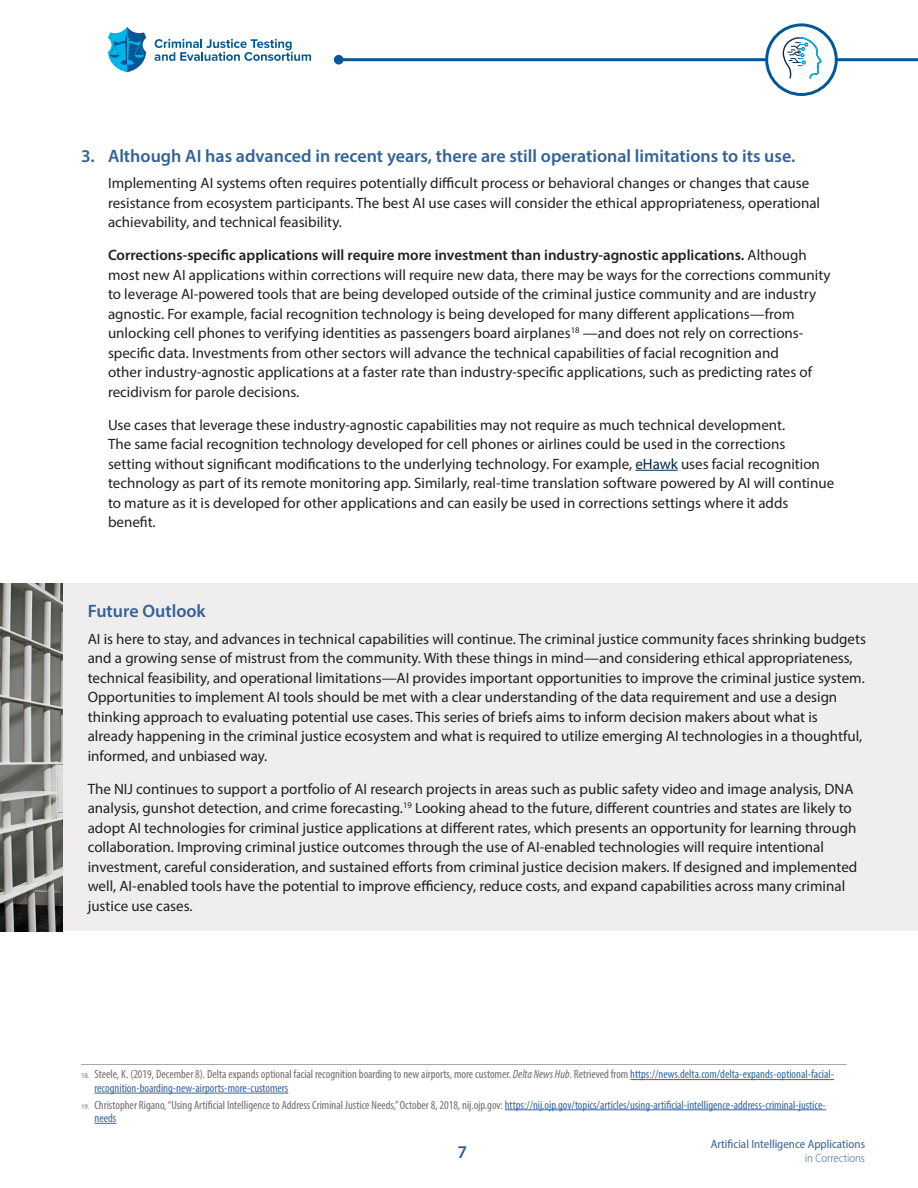
<style>
.page{position:relative;width:918px;height:1188px;background:#fff}
.page>*{position:absolute;margin:0;border:0;box-sizing:border-box;transform-origin:0 0}
.Header4{font:600 18px "Myriad Pro";color:#336296}
.t1{font:15px/19.5px "Myriad Pro";color:#231f20}
.t2{font:condensed 12px/13.5px "Myriad Pro";color:#726d6c}
.t3{font:semi-condensed 12px "Myriad Pro";color:#336296}
.t4{font:300 semi-condensed 12px "Myriad Pro";color:#336296}
.s1{font-weight:600}
.s2{color:#00284c}
.s3{font-family:"Gill Sans Nova";font-stretch:normal;font-size:7.05px}
.s4{font-style:italic}
.s5{color:#3566a1}
</style>
<div class="page">
<hr style="left:339px;top:58px;width:579px;height:3px;background:#035796">
<div style="left:334px;top:55px;width:10px;height:10px;background:#035796;border-radius:50%"></div>
<svg style="left:155px;top:39px;width:156px;height:22px"></svg>
<svg style="left:108px;top:27px;width:38px;height:45px"></svg>
<div style="left:767px;top:25px;width:69px;height:69px;background:#fff;border-radius:50%"></div>
<svg style="left:782px;top:37px;width:40px;height:42px"></svg>
<div style="left:765px;top:23px;width:73px;height:73px;border:3px solid #035796;border-radius:50%"></div>
<hr style="left:81px;top:1064px;width:766px;height:1px;background:#a9a8aa">
<hr style="left:630px;top:1079px;width:204px;height:1px;background:#3566a1">
<hr style="left:94px;top:1093px;width:194px;height:1px;background:#3566a1">
<hr style="left:505px;top:1110px;width:321px;height:1px;background:#3566a1">
<svg style="left:94px;top:1123px;width:22px;height:1px"></svg>
<hr style="left:635px;top:470px;width:43px;height:1px;background:#00284c">
<div style="left:0;top:583px;width:918px;height:348px;background:#efedee"></div>
<img style="left:0;top:583px;width:63px;height:348px">
<p class="Header4" style="left:81px;top:145px;width:716px">3. Although AI has advanced in recent years, there are still operational limitations to its use.</p>
<p class="t1" style="left:108px;top:173px;width:714px">Implementing AI systems often requires potentially difficult process or behavioral changes or changes that cause resistance from ecosystem participants. The best AI use cases will consider the ethical appropriateness, operational achievability, and technical feasibility.</p>
<p class="t1" style="left:108px;top:245px;width:724px"><span class="s1">Corrections-specific applications will require more investment than industry-agnostic applications.</span> Although most new AI applications within corrections will require new data, there may be ways for the corrections community to leverage AI-powered tools that are being developed outside of the criminal justice community and are industry agnostic. For example, facial recognition technology is being developed for many different applications—from unlocking cell phones to verifying identities as passengers board airplanes<sup>18</sup> —and does not rely on corrections&shy;specific data. Investments from other sectors will advance the technical capabilities of facial recognition and<br>other industry-agnostic applications at a faster rate than industry-specific applications, such as predicting rates of recidivism for parole decisions.</p>
<p class="t1" style="left:108px;top:415px;width:728px">Use cases that leverage these industry-agnostic capabilities may not require as much technical development.<br>The same facial recognition technology developed for cell phones or airlines could be used in the corrections<br>setting without significant modifications to the underlying technology. For example, <span class="s2">eHawk</span> uses facial recognition technology as part of its remote monitoring app. Similarly, real-time translation software powered by AI will continue to mature as it is developed for other applications and can easily be used in corrections settings where it adds benefit.</p>
<p class="Header4" style="left:88px;top:600px;width:120px">Future Outlook</p>
<p class="t1" style="left:88px;top:629px;width:780px">AI is here to stay, and advances in technical capabilities will continue. The criminal justice community faces shrinking budgets and a growing sense of mistrust from the community. With these things in mind—and considering ethical appropriateness, technical feasibility, and operational limitations—AI provides important opportunities to improve the criminal justice system.<br>Opportunities to implement AI tools should be met with a clear understanding of the data requirement and use a design thinking approach to evaluating potential use cases. This series of briefs aims to inform decision makers about what is already happening in the criminal justice ecosystem and what is required to utilize emerging AI technologies in a thoughtful, informed, and unbiased way.</p>
<p class="t1" style="left:88px;top:779px;width:771px">The NIJ continues to support a portfolio of AI research projects in areas such as public safety video and image analysis, DNA analysis, gunshot detection, and crime forecasting.<sup>19</sup> Looking ahead to the future, different countries and states are likely to adopt AI technologies for criminal justice applications at different rates, which presents an opportunity for learning through collaboration. Improving criminal justice outcomes through the use of AI-enabled technologies will require intentional investment, careful consideration, and sustained efforts from criminal justice decision makers. If designed and implemented well, AI-enabled tools have the potential to improve efficiency, reduce costs, and expand capabilities across many criminal justice use cases.</p>
<p class="t2" style="left:94px;top:1068px;width:741px;text-indent:-14px"><span class="s3">18.</span> Steele, K. (2019, December 8). Delta expands optional facial recognition boarding to new airports, more customer. <span class="s4">Delta News Hub</span>. Retrieved from <span class="s5">https://news.delta.com/delta-expands-optional-facial&shy;recognition-boarding-new-airports-more-customers</span></p>
<p class="t2" style="left:94px;top:1098px;width:733px;text-indent:-14px"><span class="s3">19.</span> Christopher Rigano, “Using Artificial Intelligence to Address Criminal Justice Needs,” October 8, 2018, nij.ojp.gov: <span class="s5">https://nij.ojp.gov/topics/articles/using-artificial-intelligence-address-criminal-justice&shy;needs</span></p>
<p class="Header4" style="left:458px;top:1141px;width:11px">7</p>
<p class="t3" style="left:711px;top:1136px;width:156px">Artificial Intelligence Applications</p>
<p class="t4" style="left:805px;top:1151px;width:62px">in Corrections</p>
</div>
